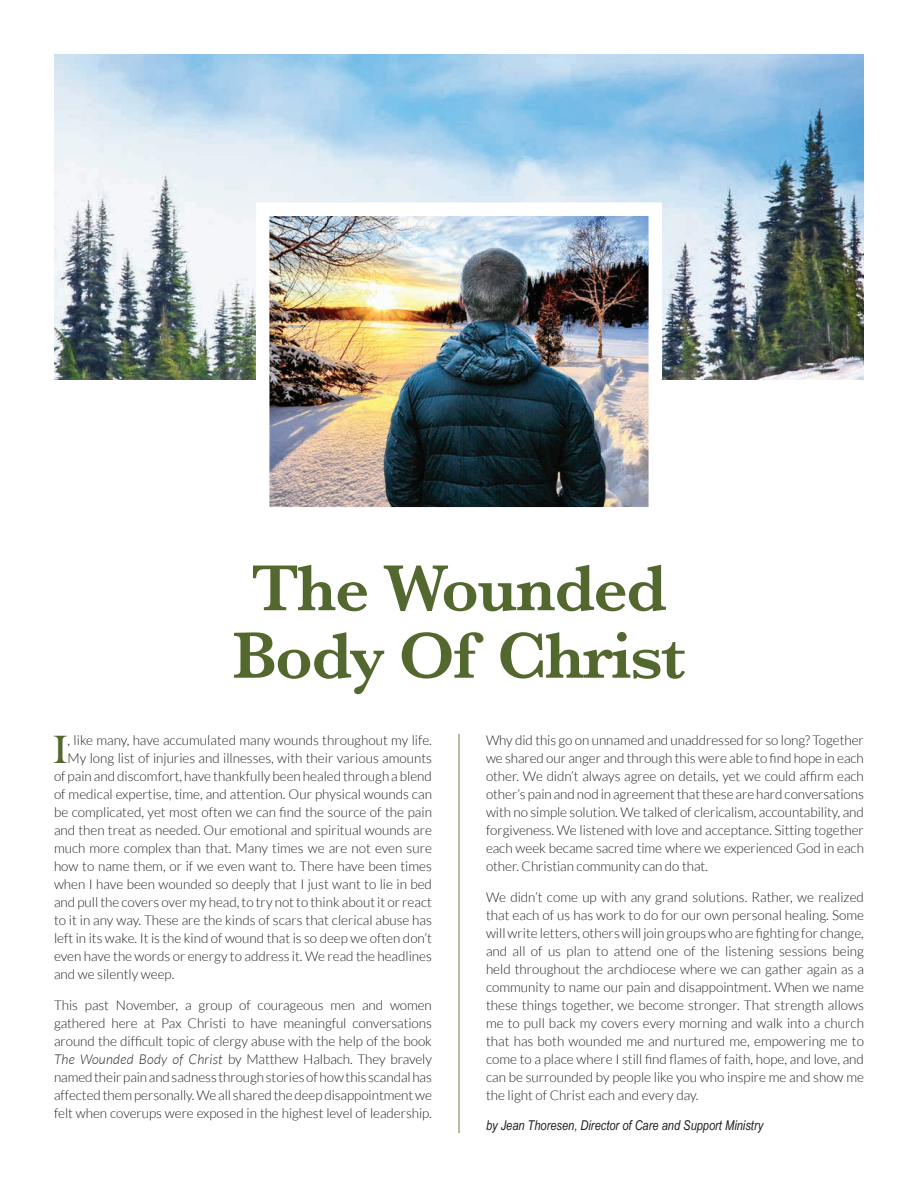
<style>
.page{position:relative;width:918px;height:1188px;background:#fff}
.page>*{position:absolute;margin:0;border:0;box-sizing:border-box;transform-origin:0 0}
.Subheading_-_TOP{font:67.5px/67.5px "Baskerville";letter-spacing:-.025em;color:#53682e}
.Body_text_w_drop_cap{font:40.5px "Bask Old Face";color:#53682e}
.Body_text_-_MAG{font:300 13.5px/18px "Lato";letter-spacing:-.005em;color:#231f20;text-align:justify}
.Body_text_w_drop_cap-2{font:300 13.5px "Lato";color:#231f20}
.Body_text_-_MAG-2{font:italic 13.5px "Arial Narrow";color:#231f20}
.s1{font-style:italic}
</style>
<div class="page">
<img style="left:54px;top:54px;width:810px;height:325px">
<hr style="left:459px;top:734px;width:1px;height:399px;background:#b4bda4">
<img style="left:249px;top:196px;width:420px;height:312px">
<p class="Subheading_-_TOP" style="left:232px;top:554px;width:455px">The Wounded<br>Body Of Christ</p>
<p class="Body_text_w_drop_cap" style="left:53px;top:727px;width:16px">I</p>
<p class="Body_text_w_drop_cap-2" style="left:68px;top:733px;width:366px">, like many, have accumulated many wounds throughout my life.</p>
<p class="Body_text_w_drop_cap-2" style="left:68px;top:751px;width:366px">My long list of injuries and illnesses, with their various amounts</p>
<p class="Body_text_w_drop_cap-2" style="left:54px;top:769px;width:380px">of pain and discomfort, have thankfully been healed through a blend</p>
<p class="Body_text_w_drop_cap-2" style="left:54px;top:787px;width:380px">of medical expertise, time, and attention. Our physical wounds can</p>
<p class="Body_text_w_drop_cap-2" style="left:54px;top:805px;width:379px">be complicated, yet most often we can find the source of the pain</p>
<p class="Body_text_w_drop_cap-2" style="left:54px;top:823px;width:379px">and then treat as needed. Our emotional and spiritual wounds are</p>
<p class="Body_text_w_drop_cap-2" style="left:54px;top:841px;width:379px">much more complex than that. Many times we are not even sure</p>
<p class="Body_text_w_drop_cap-2" style="left:54px;top:859px;width:379px">how to name them, or if we even want to. There have been times</p>
<p class="Body_text_w_drop_cap-2" style="left:54px;top:877px;width:380px">when I have been wounded so deeply that I just want to lie in bed</p>
<p class="Body_text_w_drop_cap-2" style="left:54px;top:895px;width:379px">and pull the covers over my head, to try not to think about it or react</p>
<p class="Body_text_w_drop_cap-2" style="left:54px;top:913px;width:379px">to it in any way. These are the kinds of scars that clerical abuse has</p>
<p class="Body_text_w_drop_cap-2" style="left:54px;top:931px;width:379px">left in its wake. It is the kind of wound that is so deep we often don’t</p>
<p class="Body_text_w_drop_cap-2" style="left:54px;top:949px;width:379px">even have the words or energy to address it. We read the headlines</p>
<p class="Body_text_w_drop_cap-2" style="left:54px;top:967px;width:122px">and we silently weep.</p>
<p class="Body_text_-_MAG" style="left:54px;top:996px;width:379px">This past November, a group of courageous men and women gathered here at Pax Christi to have meaningful conversations around the difficult topic of clergy abuse with the help of the book <span class="s1">The Wounded Body of Christ</span> by Matthew Halbach. They bravely named their pain and sadness through stories of how this scandal has affected them personally. We all shared the deep disappointment we felt when coverups were exposed in the highest level of leadership.</p>
<p class="Body_text_-_MAG" style="left:486px;top:731px;width:379px">Why did this go on unnamed and unaddressed for so long? Together we shared our anger and through this were able to find hope in each other. We didn’t always agree on details, yet we could affirm each other’s pain and nod in agreement that these are hard conversations with no simple solution. We talked of clericalism, accountability, and forgiveness. We listened with love and acceptance. Sitting together each week became sacred time where we experienced God in each other. Christian community can do that.</p>
<p class="Body_text_-_MAG" style="left:486px;top:888px;width:380px">We didn’t come up with any grand solutions. Rather, we realized that each of us has work to do for our own personal healing. Some will write letters, others will join groups who are fighting for change, and all of us plan to attend one of the listening sessions being held throughout the archdiocese where we can gather again as a community to name our pain and disappointment. When we name these things together, we become stronger. That strength allows me to pull back my covers every morning and walk into a church that has both wounded me and nurtured me, empowering me to come to a place where I still find flames of faith, hope, and love, and can be surrounded by people like you who inspire me and show me the light of Christ each and every day.</p>
<p class="Body_text_-_MAG-2" style="left:486px;top:1116px;width:279px">by Jean Thoresen, Director of Care and Support Ministry</p>
</div>
